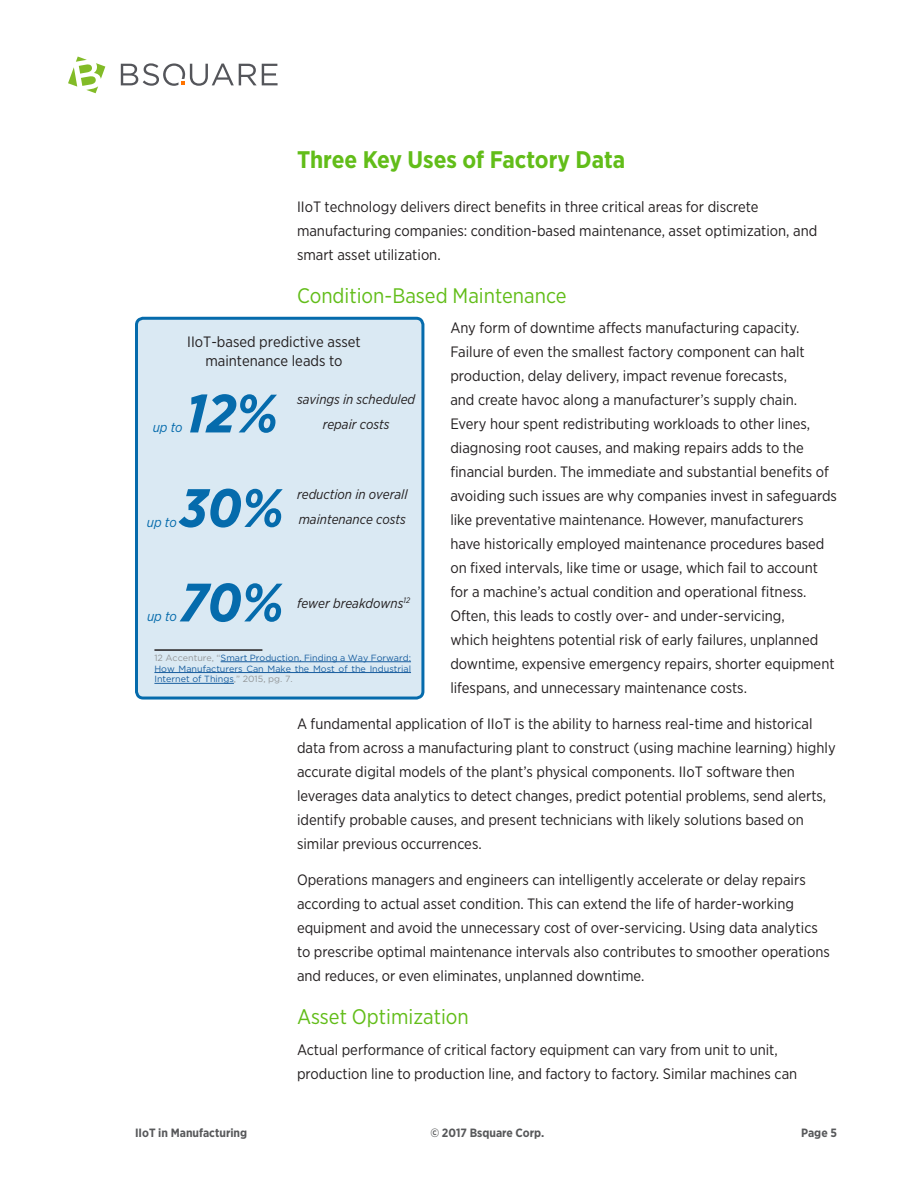
<style>
.page{position:relative;width:918px;height:1188px;background:#fff}
.page>*{position:absolute;margin:0;border:0;box-sizing:border-box;transform-origin:0 0}
.Box_copy{font:italic 700 54px "Gotham Narrow";color:#056bac}
.Heading_2{font:700 24px "Gotham Narrow";color:#62bd19}
.Heading_2-2{font:21px "Gotham Narrow";color:#62bd19}
.Box_header_2{font:15px/24px "Gotham Narrow";color:#231f20}
.Box_copy_2{font:italic 13.5px "Gotham Narrow";color:#231f20}
.Box_copy-2{font:italic 13.5px "Gotham Narrow";letter-spacing:-.005em;color:#056bac}
.Center_foot{font:700 12px "Gotham Narrow";color:#57585a}
.Fine_print{font:9px/10.8px "Gotham";color:#175d9e;text-align:justify}
.s1{color:#939698}
</style>
<div class="page">
<svg style="left:121px;top:63px;width:157px;height:23px"></svg>
<svg style="left:68px;top:57px;width:37px;height:36px"></svg>
<div style="left:136px;top:318px;width:287px;height:380px;background:#dae9f3;border-radius:7px"></div>
<div style="left:135px;top:317px;width:289px;height:383px;border:3px solid #056bac;border-radius:7px"></div>
<hr style="left:154px;top:649px;width:108px;height:2px;background:#231f20">
<hr style="left:221px;top:661px;width:190px;height:1px;background:#175d9e">
<hr style="left:154px;top:672px;width:257px;height:1px;background:#175d9e">
<hr style="left:154px;top:683px;width:80px;height:1px;background:#175d9e">
<p class="Heading_2" style="left:297px;top:144px;width:330px">Three Key Uses of Factory Data</p>
<p class="Box_header_2" style="left:297px;top:194px;width:522px">IIoT technology delivers direct benefits in three critical areas for discrete manufacturing companies: condition-based maintenance, asset optimization, and smart asset utilization.</p>
<p class="Heading_2-2" style="left:297px;top:282px;width:271px">Condition-Based Maintenance</p>
<p class="Box_header_2" style="left:450px;top:316px;width:388px">Any form of downtime affects manufacturing capacity.<br>Failure of even the smallest factory component can halt production, delay delivery, impact revenue forecasts,<br>and create havoc along a manufacturer’s supply chain.<br>Every hour spent redistributing workloads to other lines, diagnosing root causes, and making repairs adds to the financial burden. The immediate and substantial benefits of avoiding such issues are why companies invest in safeguards like preventative maintenance. However, manufacturers have historically employed maintenance procedures based on fixed intervals, like time or usage, which fail to account for a machine’s actual condition and operational fitness.<br>Often, this leads to costly over- and under-servicing,<br>which heightens potential risk of early failures, unplanned downtime, expensive emergency repairs, shorter equipment lifespans, and unnecessary maintenance costs.</p>
<p class="Box_header_2" style="left:297px;top:712px;width:540px">A fundamental application of IIoT is the ability to harness real-time and historical data from across a manufacturing plant to construct (using machine learning) highly accurate digital models of the plant’s physical components. IIoT software then leverages data analytics to detect changes, predict potential problems, send alerts, identify probable causes, and present technicians with likely solutions based on similar previous occurrences.</p>
<p class="Box_header_2" style="left:297px;top:868px;width:534px">Operations managers and engineers can intelligently accelerate or delay repairs according to actual asset condition. This can extend the life of harder-working equipment and avoid the unnecessary cost of over-servicing. Using data analytics to prescribe optimal maintenance intervals also contributes to smoother operations and reduces, or even eliminates, unplanned downtime.</p>
<p class="Heading_2-2" style="left:297px;top:1004px;width:173px">Asset Optimization</p>
<p class="Box_header_2" style="left:297px;top:1037px;width:502px">Actual performance of critical factory equipment can vary from unit to unit, production line to production line, and factory to factory. Similar machines can</p>
<p class="Box_header_2" style="left:187px;top:332px;width:175px;line-height:19.5px;text-align:center">IIoT-based predictive asset maintenance leads to</p>
<p class="Box_copy_2" style="left:297px;top:391px;width:120px">savings in scheduled</p>
<p class="Box_copy_2" style="left:323px;top:416px;width:68px">repair costs</p>
<p class="Box_copy" style="left:186px;top:379px;width:93px">12%</p>
<p class="Box_copy-2" style="left:153px;top:419px;width:31px">up to</p>
<p class="Box_copy" style="left:180px;top:473px;width:105px">30%</p>
<p class="Box_copy_2" style="left:297px;top:486px;width:112px">reduction in overall</p>
<p class="Box_copy_2" style="left:299px;top:511px;width:109px">maintenance costs</p>
<p class="Box_copy-2" style="left:147px;top:514px;width:31px">up to</p>
<p class="Box_copy" style="left:180px;top:568px;width:105px">70%</p>
<p class="Box_copy_2" style="left:297px;top:595px;width:115px">fewer breakdowns<sup>12</sup></p>
<p class="Box_copy-2" style="left:147px;top:608px;width:31px">up to</p>
<p class="Fine_print" style="left:154px;top:652px;width:258px"><span class="s1">12 Accenture, “</span>Smart Production, Finding a Way Forward:<br>How Manufacturers Can Make the Most of the Industrial Internet of Things<span class="s1">,” 2015, pg. 7.</span></p>
<p class="Center_foot" style="left:135px;top:1125px;width:114px">IIoT in Manufacturing</p>
<p class="Center_foot" style="left:430px;top:1125px;width:115px">© 2017 Bsquare Corp.</p>
<p class="Center_foot" style="left:801px;top:1125px;width:37px">Page 5</p>
</div>
